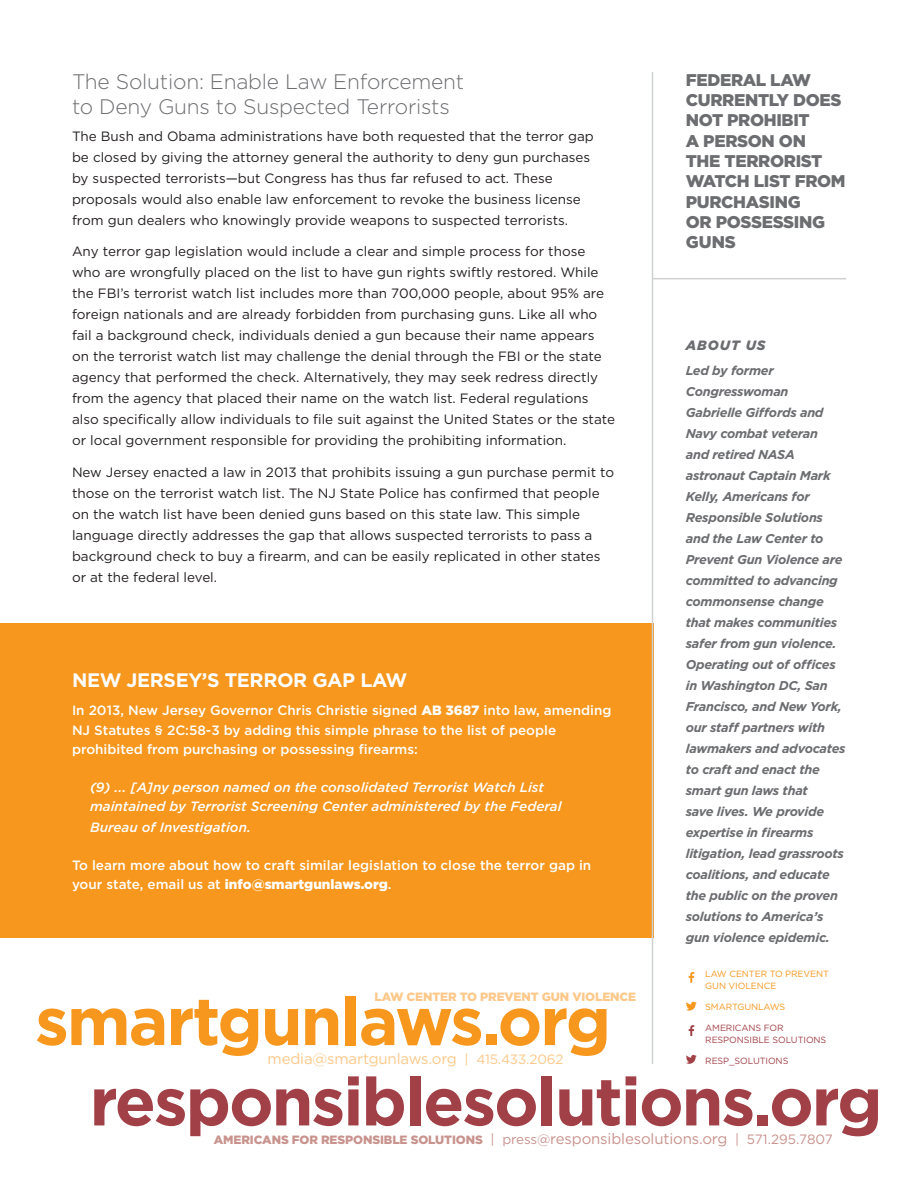
<style>
.page{position:relative;width:918px;height:1188px;background:#fff}
.page>*{position:absolute;margin:0;border:0;box-sizing:border-box;transform-origin:0 0}
.t1{font:700 67.2px "Gotham";letter-spacing:-.03em;color:#a24047}
.t2{font:700 67.2px "Gotham";letter-spacing:-.03em;color:#f7971d}
.t3{font:300 21px/25.2px "Gotham";letter-spacing:-.01em;color:#6c6d70}
.Body{font:700 19.5px "Gotham";letter-spacing:-.02em;color:#fff}
.t4{font:900 16.95px/20.4px "Gotham";letter-spacing:-.02em;color:#6c6d70}
.t5{font:15px "Gotham";letter-spacing:-.01em;color:#fdc889}
.t6{font:13.5px/21px "Gotham";color:#231f20}
.Body-2{font:500 13.5px/19.5px "Gotham";color:#fff}
.Body-3{font:italic 500 13.5px/19.5px "Gotham";color:#fff}
.t7{font:italic 900 13.5px "Gotham";letter-spacing:.075em;color:#6c6d70}
.t8{font:italic 700 12.75px/21px "Gotham";letter-spacing:-.02em;color:#6c6d70}
.t9{font:900 12px "Gotham";letter-spacing:-.01em;color:#c9938d}
.t10{font:900 12px "Gotham";letter-spacing:-.01em;color:#fdc889}
.t11{font:9px/12px "Gotham";letter-spacing:-.01em;color:#a24047}
.t12{font:9px/12px "Gotham";letter-spacing:-.01em;color:#f7971d}
.s1{font-weight:900}
.s2{font-size:13.5px}
.s3{font-weight:400;font-size:13.5px}
.s4{font-weight:400;font-size:15px}
</style>
<div class="page">
<div style="left:0;top:623px;width:653px;height:315px;background:#f7971d"></div>
<hr style="left:653px;top:278px;width:193px;height:1px;background:#cfd0d2">
<hr style="left:652px;top:72px;width:1px;height:992px;background:#cfd0d2">
<svg style="left:689px;top:972px;width:5px;height:11px"></svg>
<svg style="left:686px;top:1002px;width:11px;height:9px"></svg>
<svg style="left:689px;top:1025px;width:5px;height:11px"></svg>
<svg style="left:686px;top:1055px;width:11px;height:9px"></svg>
<p class="t3" style="left:72px;top:68px;width:394px">The Solution: Enable Law Enforcement to Deny Guns to Suspected Terrorists</p>
<p class="t6" style="left:72px;top:125px;width:523px">The Bush and Obama administrations have both requested that the terror gap be closed by giving the attorney general the authority to deny gun purchases by suspected terrorists—but Congress has thus far refused to act. These proposals would also enable law enforcement to revoke the business license from gun dealers who knowingly provide weapons to suspected terrorists.</p>
<p class="t6" style="left:72px;top:241px;width:545px">Any terror gap legislation would include a clear and simple process for those who are wrongfully placed on the list to have gun rights swiftly restored. While the FBI’s terrorist watch list includes more than 700,000 people, about 95% are foreign nationals and are already forbidden from purchasing guns. Like all who fail a background check, individuals denied a gun because their name appears<br>on the terrorist watch list may challenge the denial through the FBI or the state agency that performed the check. Alternatively, they may seek redress directly from the agency that placed their name on the watch list. Federal regulations also specifically allow individuals to file suit against the United States or the state or local government responsible for providing the prohibiting information.</p>
<p class="t6" style="left:72px;top:461px;width:544px">New Jersey enacted a law in 2013 that prohibits issuing a gun purchase permit to those on the terrorist watch list. The NJ State Police has confirmed that people on the watch list have been denied guns based on this state law. This simple language directly addresses the gap that allows suspected terrorists to pass a background check to buy a firearm, and can be easily replicated in other states or at the federal level.</p>
<p class="Body" style="left:72px;top:667px;width:337px">NEW JERSEY’S TERROR GAP LAW</p>
<p class="Body-2" style="left:72px;top:701px;width:541px">In 2013, New Jersey Governor Chris Christie signed <span class="s1">AB 3687</span> into law, amending<br>NJ Statutes § 2C:58-3 by adding this simple phrase to the list of people prohibited from purchasing or possessing firearms:</p>
<p class="Body-3" style="left:90px;top:777px;width:473px">(9) ... [A]ny person named on the consolidated Terrorist Watch List maintained by Terrorist Screening Center administered by the Federal</p>
<p class="Body-3" style="left:90px;top:818px;width:162px">Bureau of Investigation.</p>
<p class="Body-2" style="left:72px;top:855px;width:521px">To learn more about how to craft similar legislation to close the terror gap in your state, email us at <span class="s1">info@smartgunlaws.org</span>.</p>
<p class="t10" style="left:374px;top:988px;width:263px">LAW CENTER TO PREVENT GUN VIOLENCE</p>
<p class="t2" style="left:35px;top:977px;width:577px">smartgunlaws.org</p>
<p class="t5" style="left:268px;top:1049px;width:297px">media@smartgunlaws.org <span class="s2">| 415.433.2062</span></p>
<p class="t4" style="left:686px;top:69px;width:161px">FEDERAL LAW<br>CURRENTLY DOES<br>NOT PROHIBIT<br>A PERSON ON<br>THE TERRORIST<br>WATCH LIST FROM<br>PURCHASING<br>OR POSSESSING<br>GUNS</p>
<p class="t7" style="left:686px;top:335px;width:81px">ABOUT US</p>
<p class="t8" style="left:686px;top:360px;width:161px">Led by former<br>Congresswoman<br>Gabrielle Giffords and<br>Navy combat veteran<br>and retired NASA astronaut Captain Mark<br>Kelly, Americans for<br>Responsible Solutions and the Law Center to<br>Prevent Gun Violence are committed to advancing commonsense change that makes communities safer from gun violence.<br>Operating out of offices in Washington DC, San<br>Francisco, and New York, our staff partners with lawmakers and advocates to craft and enact the smart gun laws that<br>save lives. We provide expertise in firearms litigation, lead grassroots coalitions, and educate the public on the proven solutions to America’s gun violence epidemic.</p>
<p class="t12" style="left:705px;top:968px;width:125px">LAW CENTER TO PREVENT<br>GUN VIOLENCE</p>
<p class="t12" style="left:705px;top:1001px;width:81px">SMARTGUNLAWS</p>
<p class="t11" style="left:705px;top:1022px;width:123px">AMERICANS FOR<br>RESPONSIBLE SOLUTIONS</p>
<p class="t11" style="left:705px;top:1055px;width:85px">RESP_SOLUTIONS</p>
<p class="t1" style="left:90px;top:1057px;width:794px">responsiblesolutions.org</p>
<p class="t9" style="left:214px;top:1132px;width:621px">AMERICANS FOR RESPONSIBLE SOLUTIONS <span class="s3">| press@</span><span class="s4">responsiblesolutions.org</span> <span class="s3">| 571.295.7807</span></p>
</div>
